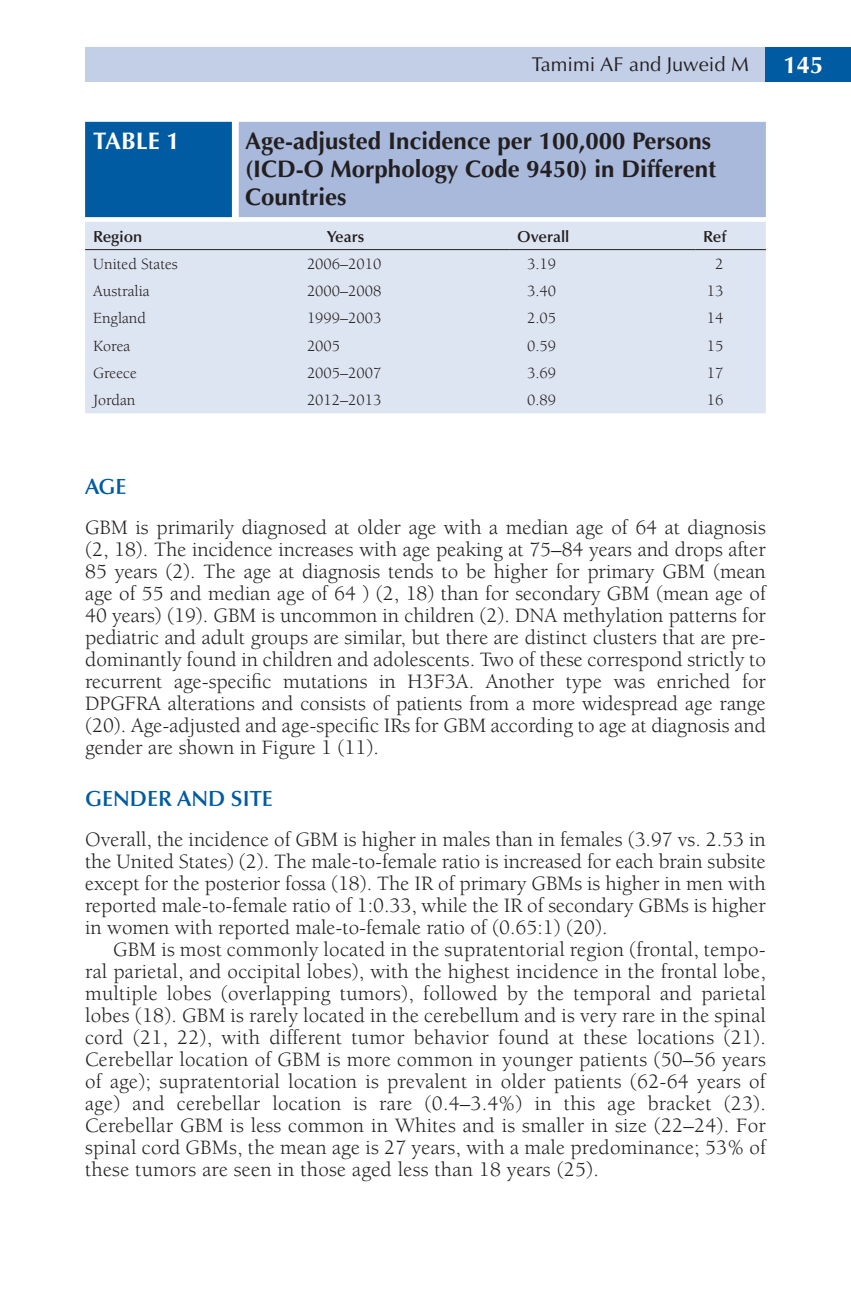
<style>
.page{position:relative;width:851px;height:1304px;background:#fff}
.page>*{position:absolute;margin:0;border:0;box-sizing:border-box;transform-origin:0 0}
.t1{font:700 24px/28px "Optima";color:#231f20}
.t2{font:700 24px "Optima";color:#fff}
.t3{font:600 22px "Optima";color:#015ba2}
.t4{font:21px/22px "Berkeley Std";color:#231f20;text-align:justify}
.t5{font:20px "Optima";color:#231f20}
.t6{font:16px "Berkeley Std";color:#231f20}
.t7{font:600 16px "Optima";color:#231f20}
</style>
<div class="page">
<div style="left:85px;top:47px;width:680px;height:34px;background:#c3cee7"></div>
<div style="left:765px;top:47px;width:85px;height:34px;background:#015ba2"></div>
<div style="left:85px;top:222px;width:680px;height:191px;background:#dee5f2"></div>
<hr style="left:85px;top:249px;width:214px;height:1px;background:#231f20">
<hr style="left:299px;top:249px;width:210px;height:1px;background:#231f20">
<hr style="left:509px;top:249px;width:186px;height:1px;background:#231f20">
<hr style="left:695px;top:249px;width:70px;height:1px;background:#231f20">
<div style="left:85px;top:122px;width:147px;height:95px;background:#015ba2"></div>
<div style="left:239px;top:122px;width:526px;height:95px;background:#a8b9db"></div>
<p class="t5" style="left:531px;top:53px;width:218px">Tamimi AF and Juweid M</p>
<p class="t2" style="left:783px;top:51px;width:42px">145</p>
<p class="t2" style="left:93px;top:127px;width:88px">Table 1</p>
<p class="t1" style="left:245px;top:127px;width:472px">Age-adjusted Incidence per 100,000 Persons (ICD-O Morphology Code 9450) in Different<br>Countries</p>
<p class="t7" style="left:93px;top:227px;width:51px">Region</p>
<p class="t7" style="left:327px;top:227px;width:39px">Years</p>
<p class="t7" style="left:517px;top:227px;width:54px">Overall</p>
<p class="t7" style="left:703px;top:227px;width:25px">Ref</p>
<p class="t6" style="left:93px;top:255px;width:86px">United States</p>
<p class="t6" style="left:307px;top:255px;width:76px">2006–2010</p>
<p class="t6" style="left:527px;top:255px;width:31px">3.19</p>
<p class="t6" style="left:714px;top:255px;width:10px">2</p>
<p class="t6" style="left:93px;top:283px;width:58px">Australia</p>
<p class="t6" style="left:307px;top:283px;width:76px">2000–2008</p>
<p class="t6" style="left:527px;top:283px;width:31px">3.40</p>
<p class="t6" style="left:706px;top:283px;width:18px">13</p>
<p class="t6" style="left:93px;top:310px;width:55px">England</p>
<p class="t6" style="left:307px;top:310px;width:76px">1999–2003</p>
<p class="t6" style="left:527px;top:310px;width:31px">2.05</p>
<p class="t6" style="left:706px;top:310px;width:18px">14</p>
<p class="t6" style="left:93px;top:337px;width:39px">Korea</p>
<p class="t6" style="left:307px;top:337px;width:35px">2005</p>
<p class="t6" style="left:527px;top:337px;width:31px">0.59</p>
<p class="t6" style="left:706px;top:337px;width:18px">15</p>
<p class="t6" style="left:93px;top:364px;width:45px">Greece</p>
<p class="t6" style="left:307px;top:364px;width:76px">2005–2007</p>
<p class="t6" style="left:527px;top:364px;width:31px">3.69</p>
<p class="t6" style="left:706px;top:364px;width:18px">17</p>
<p class="t6" style="left:93px;top:392px;width:44px">Jordan</p>
<p class="t6" style="left:307px;top:392px;width:76px">2012–2013</p>
<p class="t6" style="left:527px;top:392px;width:31px">0.89</p>
<p class="t6" style="left:706px;top:392px;width:18px">16</p>
<p class="t3" style="left:85px;top:474px;width:43px">Age</p>
<p class="t4" style="left:85px;top:517px;width:682px">GBM is primarily diagnosed at older age with a median age of 64 at diagnosis (2, 18). The incidence increases with age peaking at 75–84 years and drops after 85 years (2). The age at diagnosis tends to be higher for primary GBM (mean age of 55 and median age of 64 ) (2, 18) than for secondary GBM (mean age of 40 years) (19). GBM is uncommon in children (2). DNA methylation patterns for pediatric and adult groups are similar, but there are distinct clusters that are pre&shy;dominantly found in children and adolescents. Two of these correspond strictly to recurrent age-specific mutations in H3F3A. Another type was enriched for DPGFRA alterations and consists of patients from a more widespread age range (20). Age-adjusted and age-specific IRs for GBM according to age at diagnosis and gender are shown in Figure 1 (11).</p>
<p class="t3" style="left:85px;top:786px;width:189px">Gender and site</p>
<p class="t4" style="left:85px;top:829px;width:682px">Overall, the incidence of GBM is higher in males than in females (3.97 vs. 2.53 in the United States) (2). The male-to-female ratio is increased for each brain subsite except for the posterior fossa (18). The IR of primary GBMs is higher in men with reported male-to-female ratio of 1:0.33, while the IR of secondary GBMs is higher in women with reported male-to-female ratio of (0.65:1) (20).</p>
<p class="t4" style="left:85px;top:939px;width:682px;text-indent:28px">GBM is most commonly located in the supratentorial region (frontal, tempo&shy;ral parietal, and occipital lobes), with the highest incidence in the frontal lobe, multiple lobes (overlapping tumors), followed by the temporal and parietal lobes (18). GBM is rarely located in the cerebellum and is very rare in the spinal cord (21, 22), with different tumor behavior found at these locations (21).<br>Cerebellar location of GBM is more common in younger patients (50–56 years of age); supratentorial location is prevalent in older patients (62-64 years of age) and cerebellar location is rare (0.4–3.4%) in this age bracket (23).<br>Cerebellar GBM is less common in Whites and is smaller in size (22–24). For spinal cord GBMs, the mean age is 27 years, with a male predominance; 53% of these tumors are seen in those aged less than 18 years (25).</p>
</div>
